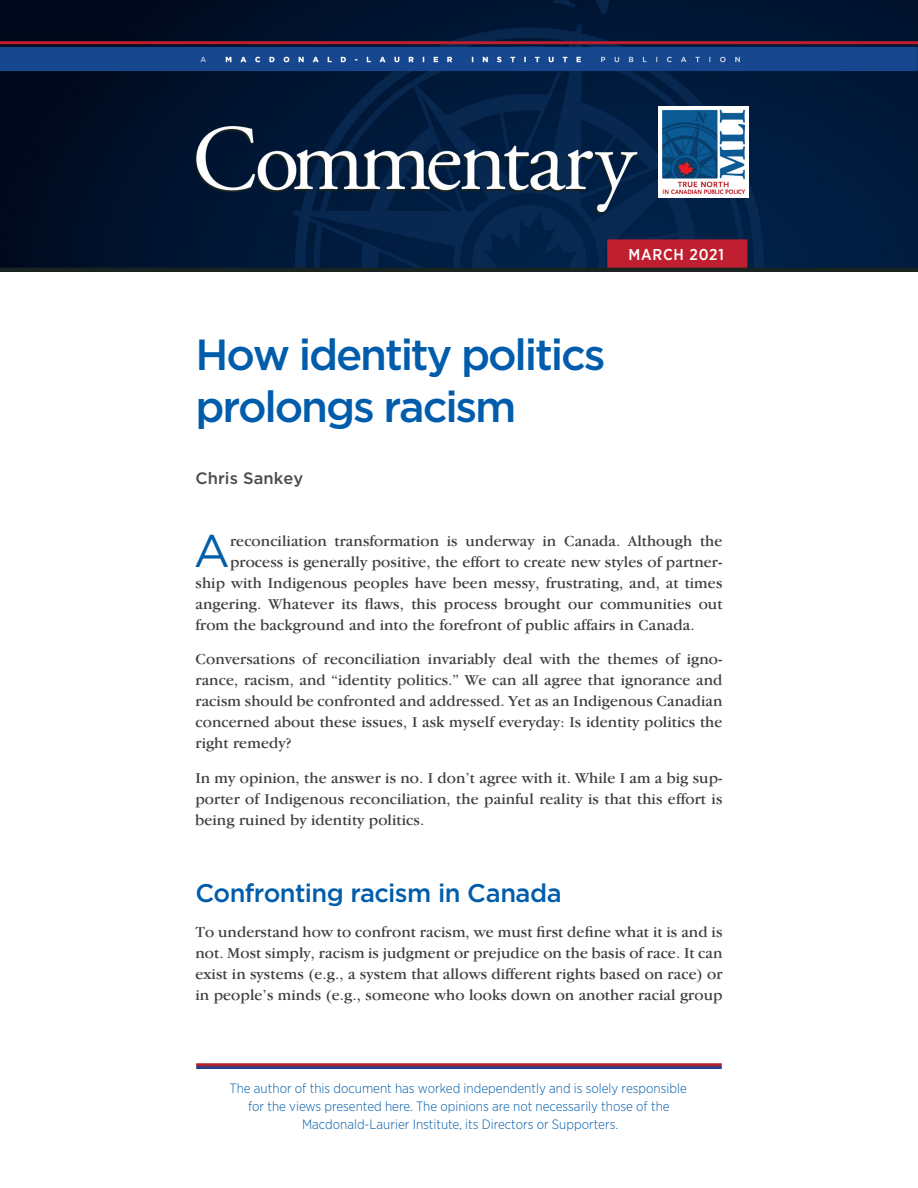
<style>
.page{position:relative;width:918px;height:1188px;background:#fff}
.page>*{position:absolute;margin:0;border:0;box-sizing:border-box;transform-origin:0 0}
.Body_garamond_10_5_1{font:45.75px "Gotham";color:#015faa}
.H-1{font:500 43.5px/52.5px "Gotham";letter-spacing:-.05em;color:#015dab}
.S-1{font:500 25.5px "Gotham";letter-spacing:-.02em;color:#015dab}
.Author_s_name{font:500 16.5px "Gotham";letter-spacing:.005em;color:#4b4c4d}
.Body_garamond_10_5_1-2{font:15.75px/21px "Garamond IT Cby BT";letter-spacing:.005em;color:#3e3e3f;text-align:justify}
.t1{font:500 15.75px "Gotham Narrow";letter-spacing:.05em;color:#fff}
.t2{font:300 13.5px/18px "Gotham Narrow";color:#015dab;text-align:center}
</style>
<div class="page">
<hr style="left:196px;top:1066px;width:526px;height:3px;background:#253f8e">
<hr style="left:196px;top:1063px;width:526px;height:3px;background:#b01f27">
<img style="left:0;top:0;width:918px;height:271px">
<img style="left:659px;top:107px;width:90px;height:91px">
<p class="t1" style="left:628px;top:245px;width:97px">MARCH 2021</p>
<p class="H-1" style="left:195px;top:327px;width:412px">How identity politics prolongs racism</p>
<p class="Author_s_name" style="left:195px;top:468px;width:109px">Chris Sankey</p>
<p class="Body_garamond_10_5_1" style="left:194px;top:525px;width:38px">A</p>
<p class="Body_garamond_10_5_1-2" style="left:230px;top:530px;width:494px">reconciliation transformation is underway in Canada. Although the</p>
<p class="Body_garamond_10_5_1-2" style="left:230px;top:551px;width:494px">process is generally positive, the effort to create new styles of partner-</p>
<p class="Body_garamond_10_5_1-2" style="left:195px;top:572px;width:529px">ship with Indigenous peoples have been messy, frustrating, and, at times</p>
<p class="Body_garamond_10_5_1-2" style="left:195px;top:593px;width:528px">angering. Whatever its flaws, this process brought our communities out</p>
<p class="Body_garamond_10_5_1-2" style="left:195px;top:614px;width:501px">from the background and into the forefront of public affairs in Canada.</p>
<p class="Body_garamond_10_5_1-2" style="left:195px;top:648px;width:529px">Conversations of reconciliation invariably deal with the themes of igno&shy;rance, racism, and “identity politics.” We can all agree that ignorance and racism should be confronted and addressed. Yet as an Indigenous Canadian concerned about these issues, I ask myself everyday: Is identity politics the right remedy?</p>
<p class="Body_garamond_10_5_1-2" style="left:195px;top:767px;width:529px">In my opinion, the answer is no. I don’t agree with it. While I am a big sup&shy;porter of Indigenous reconciliation, the painful reality is that this effort is being ruined by identity politics.</p>
<p class="S-1" style="left:195px;top:878px;width:368px">Confronting racism in Canada</p>
<p class="Body_garamond_10_5_1-2" style="left:195px;top:921px;width:529px">To understand how to confront racism, we must first define what it is and is not. Most simply, racism is judgment or prejudice on the basis of race. It can exist in systems (e.g., a system that allows different rights based on race) or in people’s minds (e.g., someone who looks down on another racial group</p>
<p class="t2" style="left:230px;top:1079px;width:459px">The author of this document has worked independently and is solely responsible for the views presented here. The opinions are not necessarily those of the<br>Macdonald-Laurier Institute, its Directors or Supporters.</p>
</div>
